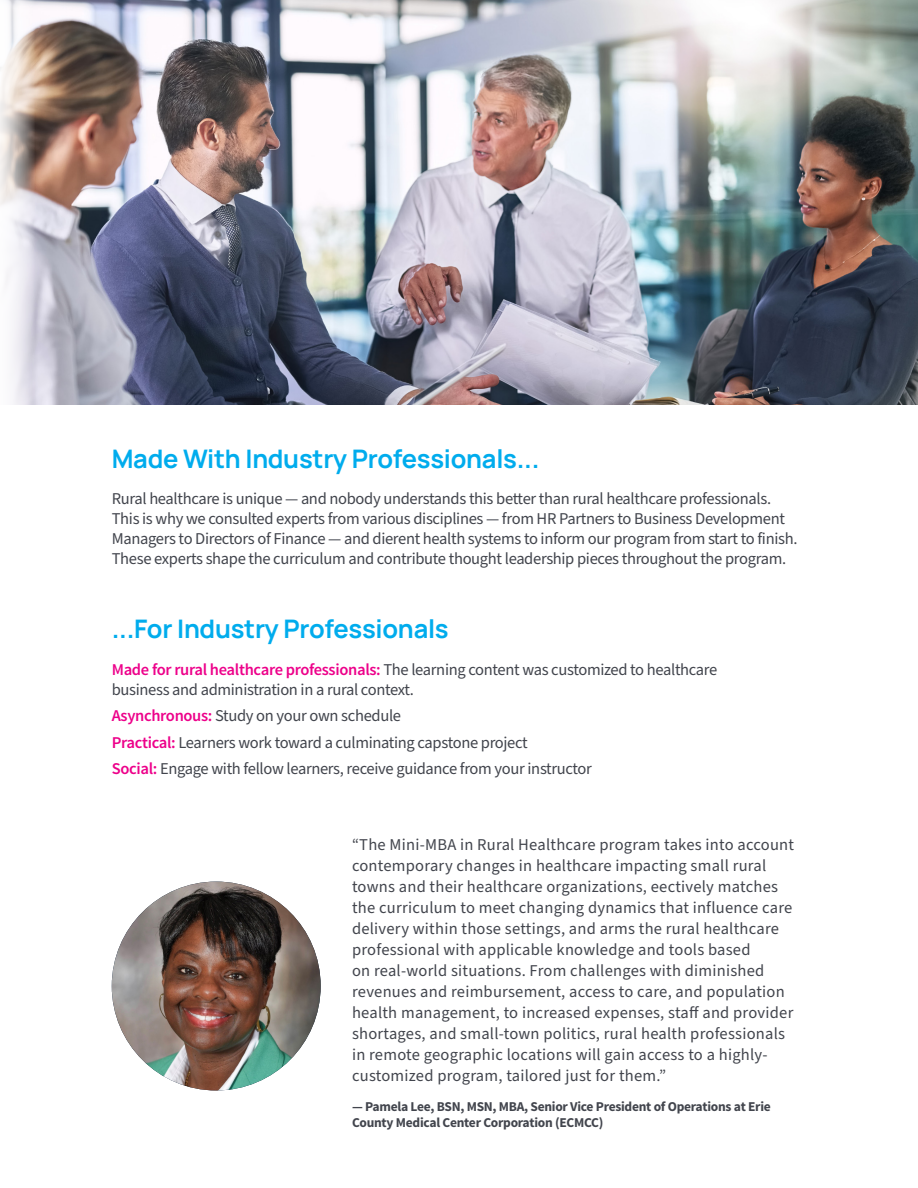
<style>
.page{position:relative;width:918px;height:1188px;background:#fff}
.page>*{position:absolute;margin:0;border:0;box-sizing:border-box;transform-origin:0 0}
.t1{font:200 25.5px "Manrope";letter-spacing:-.01em;color:#00aced}
.t2{font:16.5px/19.8px "Source Sans Pro";letter-spacing:-.005em;color:#42454d}
.t3{font:16.5px/21px "Source Sans Pro";letter-spacing:.015em;color:#42454d}
.t4{font:700 13.5px/16.2px "Source Sans Pro";letter-spacing:-.02em;color:#42454d}
.s1{font-weight:600;color:#ed008a}
</style>
<div class="page">
<img style="left:0;top:0;width:918px;height:405px">
<img style="left:112px;top:882px;width:209px;height:208px;border-radius:104px">
<h1 class="t1" style="left:112px;top:441px;width:429px">Made With Industry Professionals...</h1>
<p class="t2" style="left:112px;top:490px;width:687px">Rural healthcare is unique — and nobody understands this better than rural healthcare professionals.<br>This is why we consulted experts from various disciplines — from HR Partners to Business Development Managers to Directors of Finance — and dierent health systems to inform our program from start to finish.<br>These experts shape the curriculum and contribute thought leadership pieces throughout the program.</p>
<h1 class="t1" style="left:112px;top:611px;width:339px">...For Industry Professionals</h1>
<p class="t2" style="left:112px;top:660px;width:607px"><span class="s1">Made for rural healthcare professionals:</span> The learning content was customized to healthcare business and administration in a rural context.</p>
<p class="t2" style="left:112px;top:703px;width:482px;line-height:26.5px"><span class="s1">Asynchronous:</span> Study on your own schedule<br><span class="s1">Practical:</span> Learners work toward a culminating capstone project<br><span class="s1">Social:</span> Engage with fellow learners, receive guidance from your instructor</p>
<p class="t3" style="left:352px;top:835px;width:444px">“The Mini-MBA in Rural Healthcare program takes into account contemporary changes in healthcare impacting small rural towns and their healthcare organizations, eectively matches the curriculum to meet changing dynamics that influence care delivery within those settings, and arms the rural healthcare professional with applicable knowledge and tools based<br>on real-world situations. From challenges with diminished revenues and reimbursement, access to care, and population health management, to increased expenses, staff and provider shortages, and small-town politics, rural health professionals in remote geographic locations will gain access to a highly&shy;customized program, tailored just for them.”</p>
<p class="t4" style="left:352px;top:1099px;width:420px">— Pamela Lee, BSN, MSN, MBA, Senior Vice President of Operations at Erie<br>County Medical Center Corporation (ECMCC)</p>
</div>
